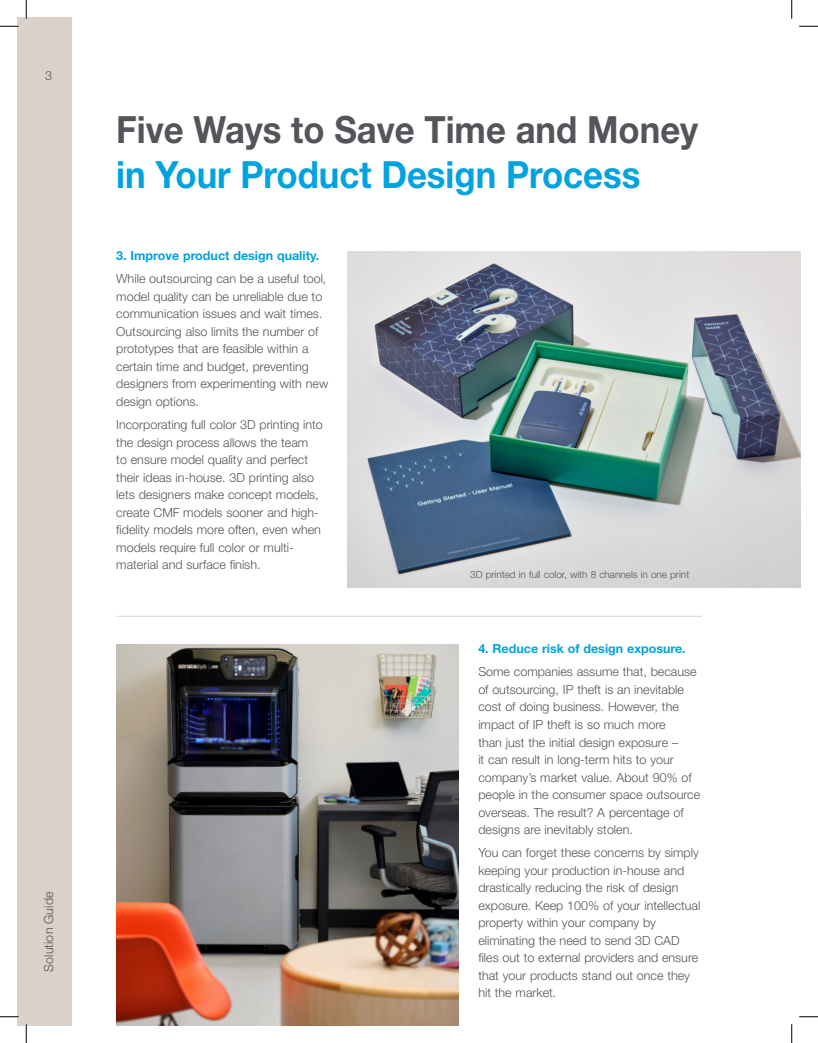
<style>
.page{position:relative;width:818px;height:1043px;background:#fff}
.page>*{position:absolute;margin:0;border:0;box-sizing:border-box;transform-origin:0 0}
.Page_Title{font:700 37.5px/45px "Helvetica Neue LT Std";color:#54555a;scale:.93 1}
.Para{font:300 12.5px/17.5px "Helvetica Neue LT Std";color:#54555a}
.Subhead{font:700 12.5px "Helvetica Neue LT Std";color:#00a2df}
.Para-2{font:300 10px "Helvetica Neue LT Std";color:#54555a}
.s1{color:#00a2df}
</style>
<div class="page">
<div style="left:17px;top:17px;width:54px;height:1008px;background:#dad1cb"></div>
<img style="left:348px;top:251px;width:452px;height:336px">
<img style="left:116px;top:644px;width:342px;height:381px">
<hr style="left:116px;top:616px;width:585px;height:1px;background:#dad1cb">
<svg style="left:0;top:25px;width:19px;height:2px"></svg>
<svg style="left:799px;top:25px;width:19px;height:2px"></svg>
<svg style="left:0;top:1016px;width:19px;height:1px"></svg>
<svg style="left:799px;top:1016px;width:19px;height:1px"></svg>
<svg style="left:25px;top:0;width:2px;height:19px"></svg>
<svg style="left:25px;top:1024px;width:2px;height:18px"></svg>
<svg style="left:791px;top:0;width:1px;height:19px"></svg>
<svg style="left:791px;top:1024px;width:1px;height:18px"></svg>
<p class="Para" style="left:45px;top:67px;width:8px">3</p>
<p class="Para" style="left:40px;top:971px;width:82px;rotate:-90deg">Solution Guide</p>
<p class="Page_Title" style="left:116px;top:106px;width:627px">Five Ways to Save Time and Money <span class="s1">in Your Product Design Process</span></p>
<p class="Subhead" style="left:116px;top:248px;width:205px">3. Improve product design quality.</p>
<p class="Para" style="left:116px;top:270px;width:213px">While outsourcing can be a useful tool, model quality can be unreliable due to communication issues and wait times.<br>Outsourcing also limits the number of prototypes that are feasible within a certain time and budget, preventing designers from experimenting with new design options.</p>
<p class="Para" style="left:116px;top:415px;width:208px">Incorporating full color 3D printing into the design process allows the team<br>to ensure model quality and perfect their ideas in-house. 3D printing also lets designers make concept models, create CMF models sooner and high&shy;fidelity models more often, even when models require full color or multi&shy;material and surface finish.</p>
<p class="Para-2" style="left:470px;top:568px;width:220px">3D printed in full color, with 8 channels in one print</p>
<p class="Subhead" style="left:478px;top:641px;width:209px">4. Reduce risk of design exposure.</p>
<p class="Para" style="left:478px;top:663px;width:223px">Some companies assume that, because of outsourcing, IP theft is an inevitable cost of doing business. However, the impact of IP theft is so much more<br>than just the initial design exposure –<br>it can result in long-term hits to your company’s market value. About 90% of people in the consumer space outsource overseas. The result? A percentage of designs are inevitably stolen.</p>
<p class="Para" style="left:478px;top:843px;width:223px">You can forget these concerns by simply keeping your production in-house and drastically reducing the risk of design exposure. Keep 100% of your intellectual property within your company by eliminating the need to send 3D CAD files out to external providers and ensure that your products stand out once they hit the market.</p>
</div>
